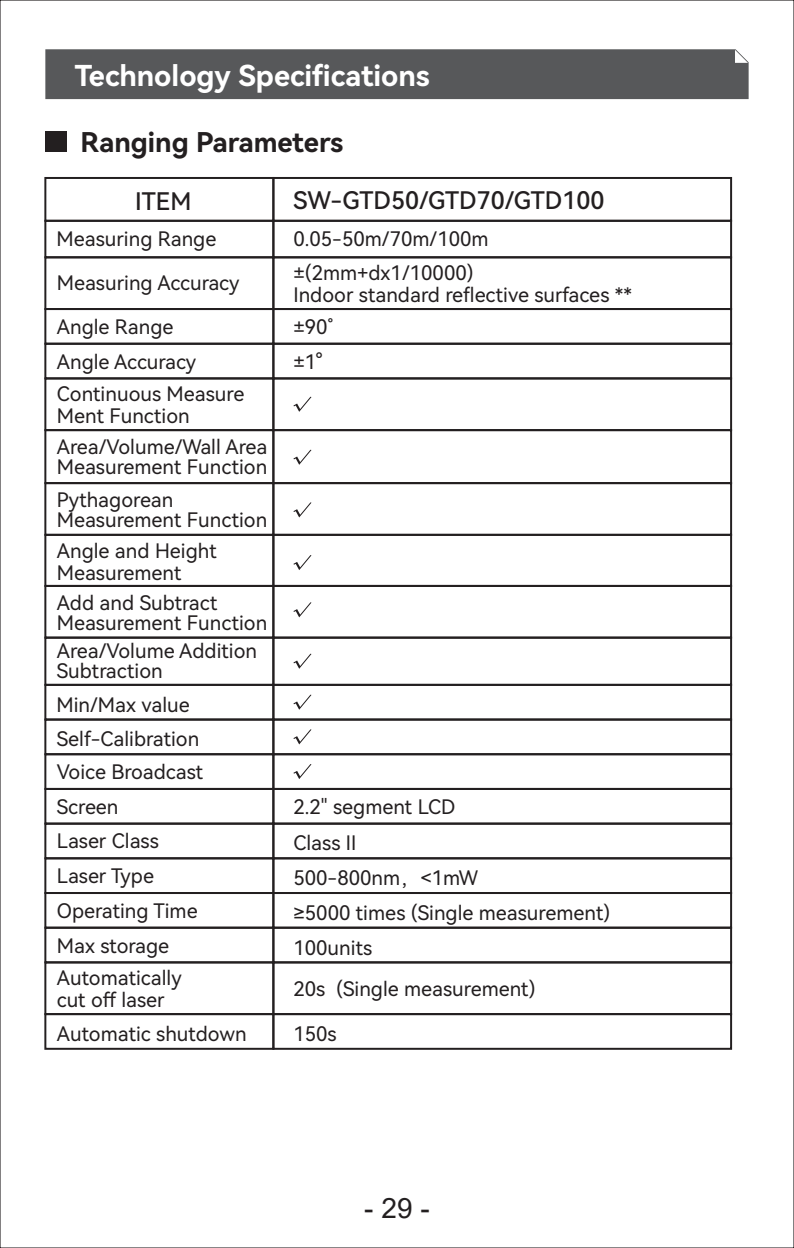
<style>
.page{position:relative;width:794px;height:1248px;background:#fff}
.page>*{position:absolute;margin:0;border:0;box-sizing:border-box;transform-origin:0 0}
.t1{font:28.8px "Harmony OS Sans SC Bold";color:#fff}
.t2{font:28px "Arial";color:#231f20}
.t3{font:27.2px "Harmony OS Sans SC Bold";color:#231f20}
.t4{font:24px "Harmony OS Sans SC Medium";color:#231f20}
.t5{font:20px/20px "Harmony OS Sans SC";color:#231f20}
</style>
<div class="page">
<div style="left:45px;top:49px;width:703px;height:50px;background:#57585a"></div>
<div style="left:45px;top:131px;width:22px;height:21px;background:#231f20"></div>
<svg style="left:293px;top:396px;width:18px;height:16px"></svg>
<svg style="left:293px;top:449px;width:18px;height:16px"></svg>
<svg style="left:293px;top:555px;width:18px;height:15px"></svg>
<svg style="left:293px;top:502px;width:18px;height:15px"></svg>
<svg style="left:293px;top:602px;width:18px;height:15px"></svg>
<svg style="left:293px;top:653px;width:18px;height:15px"></svg>
<svg style="left:293px;top:694px;width:18px;height:15px"></svg>
<svg style="left:293px;top:764px;width:18px;height:15px"></svg>
<svg style="left:293px;top:729px;width:18px;height:15px"></svg>
<div style="left:44px;top:177px;width:230px;height:45px;border:2px solid #231f20"></div>
<div style="left:272px;top:177px;width:460px;height:45px;border:2px solid #231f20"></div>
<svg style="left:271px;top:219px;width:462px;height:40px"></svg>
<div style="left:44px;top:220px;width:230px;height:38px;border:2px solid #231f20"></div>
<div style="left:44px;top:256px;width:230px;height:54px;border:2px solid #231f20"></div>
<div style="left:272px;top:256px;width:460px;height:54px;border:2px solid #231f20"></div>
<div style="left:44px;top:308px;width:230px;height:37px;border:2px solid #231f20"></div>
<div style="left:272px;top:308px;width:460px;height:37px;border:2px solid #231f20"></div>
<div style="left:44px;top:343px;width:230px;height:36px;border:2px solid #231f20"></div>
<div style="left:272px;top:343px;width:460px;height:36px;border:2px solid #231f20"></div>
<div style="left:44px;top:377px;width:230px;height:54px;border:2px solid #231f20"></div>
<div style="left:272px;top:377px;width:460px;height:54px;border:2px solid #231f20"></div>
<div style="left:44px;top:429px;width:230px;height:55px;border:2px solid #231f20"></div>
<div style="left:272px;top:429px;width:460px;height:55px;border:2px solid #231f20"></div>
<div style="left:44px;top:482px;width:230px;height:54px;border:2px solid #231f20"></div>
<div style="left:272px;top:482px;width:460px;height:54px;border:2px solid #231f20"></div>
<div style="left:44px;top:534px;width:230px;height:53px;border:2px solid #231f20"></div>
<div style="left:272px;top:534px;width:460px;height:53px;border:2px solid #231f20"></div>
<div style="left:44px;top:585px;width:230px;height:53px;border:2px solid #231f20"></div>
<div style="left:272px;top:585px;width:460px;height:53px;border:2px solid #231f20"></div>
<div style="left:44px;top:636px;width:230px;height:49px;border:2px solid #231f20"></div>
<div style="left:272px;top:636px;width:460px;height:49px;border:2px solid #231f20"></div>
<div style="left:44px;top:683px;width:230px;height:37px;border:2px solid #231f20"></div>
<div style="left:272px;top:683px;width:460px;height:37px;border:2px solid #231f20"></div>
<div style="left:44px;top:718px;width:230px;height:37px;border:2px solid #231f20"></div>
<div style="left:272px;top:718px;width:460px;height:37px;border:2px solid #231f20"></div>
<div style="left:44px;top:753px;width:230px;height:36px;border:2px solid #231f20"></div>
<div style="left:272px;top:753px;width:460px;height:36px;border:2px solid #231f20"></div>
<div style="left:44px;top:787px;width:230px;height:37px;border:2px solid #231f20"></div>
<div style="left:272px;top:787px;width:460px;height:37px;border:2px solid #231f20"></div>
<div style="left:44px;top:822px;width:230px;height:37px;border:2px solid #231f20"></div>
<div style="left:272px;top:822px;width:460px;height:37px;border:2px solid #231f20"></div>
<div style="left:44px;top:857px;width:230px;height:36px;border:2px solid #231f20"></div>
<div style="left:272px;top:857px;width:460px;height:36px;border:2px solid #231f20"></div>
<div style="left:44px;top:891px;width:230px;height:37px;border:2px solid #231f20"></div>
<div style="left:272px;top:891px;width:460px;height:37px;border:2px solid #231f20"></div>
<div style="left:44px;top:926px;width:230px;height:37px;border:2px solid #231f20"></div>
<div style="left:272px;top:926px;width:460px;height:37px;border:2px solid #231f20"></div>
<div style="left:44px;top:961px;width:230px;height:53px;border:2px solid #231f20"></div>
<div style="left:272px;top:961px;width:460px;height:53px;border:2px solid #231f20"></div>
<div style="left:44px;top:1013px;width:230px;height:36px;border:2px solid #231f20"></div>
<div style="left:272px;top:1013px;width:460px;height:36px;border:2px solid #231f20"></div>
<h1 class="t1" style="left:75px;top:56px;width:356px">Technology Specifications</h1>
<h3 class="t3" style="left:81px;top:123px;width:264px">Ranging Parameters</h3>
<p class="t4" style="left:135px;top:184px;width:58px">ITEM</p>
<p class="t5" style="left:57px;top:216px;width:184px;line-height:44px">Measuring Range<br>Measuring Accuracy</p>
<p class="t5" style="left:57px;top:309px;width:141px;line-height:34.8px">Angle Range<br>Angle Accuracy</p>
<p class="t5" style="left:57px;top:382px;width:189px;line-height:22px">Continuous Measure<br>Ment Function</p>
<p class="t5" style="left:57px;top:436px;width:212px">Area/Volume/Wall Area<br>Measurement Function</p>
<p class="t5" style="left:57px;top:489px;width:212px">Pythagorean<br>Measurement Function</p>
<p class="t5" style="left:57px;top:539px;width:161px;line-height:22px">Angle and Height<br>Measurement</p>
<p class="t5" style="left:57px;top:591px;width:212px">Add and Subtract<br>Measurement Function</p>
<p class="t5" style="left:57px;top:640px;width:202px">Area/Volume Addition<br>Subtraction</p>
<p class="t5" style="left:56px;top:686px;width:144px;line-height:34.8px">Min/Max value<br>Self-Calibration</p>
<p class="t5" style="left:57px;top:761px;width:148px">Voice Broadcast</p>
<p class="t4" style="left:293px;top:184px;width:312px">SW-GTD50/GTD70/GTD100</p>
<p class="t5" style="left:293px;top:228px;width:197px">0.05-50m/70m/100m</p>
<p class="t5" style="left:293px;top:261px;width:340px;line-height:22px">±(2mm+dx1/10000)<br>Indoor standard reflective surfaces **</p>
<p class="t5" style="left:293px;top:316px;width:42px">±90˚</p>
<p class="t5" style="left:293px;top:351px;width:30px">±1°</p>
<p class="t5" style="left:57px;top:795px;width:63px">Screen</p>
<p class="t5" style="left:293px;top:795px;width:163px">2.2" segment LCD</p>
<p class="t5" style="left:57px;top:822px;width:104px;line-height:35.2px">Laser Class<br>Laser Type</p>
<p class="t5" style="left:57px;top:899px;width:142px">Operating Time</p>
<p class="t5" style="left:57px;top:929px;width:126px;line-height:32px">Max storage<br>Automatically</p>
<p class="t5" style="left:57px;top:989px;width:109px">cut off laser</p>
<p class="t5" style="left:293px;top:832px;width:65px">Class II</p>
<p class="t5" style="left:293px;top:867px;width:186px">500-800nm，&lt;1mW</p>
<p class="t5" style="left:293px;top:901px;width:318px">≥5000 times (Single measurement)</p>
<p class="t5" style="left:293px;top:936px;width:80px">100units</p>
<p class="t5" style="left:293px;top:978px;width:244px">20s (Single measurement)</p>
<p class="t5" style="left:57px;top:1022px;width:191px">Automatic shutdown</p>
<p class="t5" style="left:293px;top:1022px;width:45px">150s</p>
<h2 class="t2" style="left:364px;top:1188px;width:67px">- 29 -</h2>
</div>
